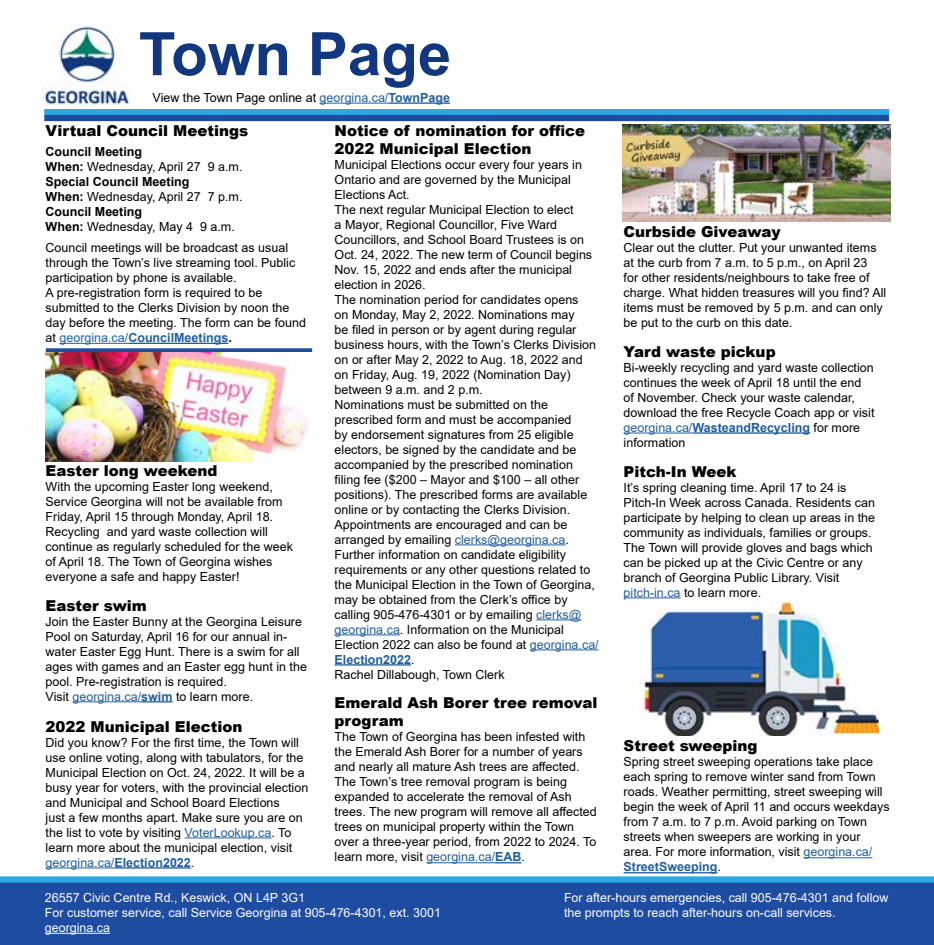
<style>
.page{position:relative;width:934px;height:945px;background:#fff}
.page>*{position:absolute;margin:0;border:0;box-sizing:border-box;transform-origin:0 0}
.t1{font:700 60px "Arial";color:#13377e}
.t2{font:900 15px/18px "Arial";color:#000}
.t3{font:12.5px/15px "Arial";color:#000}
.t4{font:12.5px/15px "Arial";color:#fff}
.t5{font:700 12.5px/15px "Arial";color:#000}
.s1{color:#215e9e}
.s2{font-weight:700;color:#215e9e}
.s3{font-weight:400}
.s4{font-weight:700}
</style>
<div class="page">
<hr style="left:60px;top:343px;width:68px;height:1px;background:#215e9e">
<hr style="left:128px;top:343px;width:100px;height:1px;background:#215e9e">
<hr style="left:72px;top:701px;width:69px;height:1px;background:#215e9e">
<hr style="left:141px;top:701px;width:32px;height:1px;background:#215e9e">
<hr style="left:185px;top:837px;width:86px;height:1px;background:#215e9e">
<hr style="left:46px;top:867px;width:68px;height:1px;background:#215e9e">
<hr style="left:114px;top:867px;width:77px;height:2px;background:#215e9e">
<hr style="left:455px;top:544px;width:110px;height:1px;background:#215e9e">
<hr style="left:536px;top:619px;width:45px;height:1px;background:#215e9e">
<hr style="left:335px;top:634px;width:65px;height:1px;background:#215e9e">
<hr style="left:530px;top:649px;width:69px;height:1px;background:#215e9e">
<hr style="left:335px;top:664px;width:76px;height:2px;background:#215e9e">
<hr style="left:426px;top:862px;width:69px;height:1px;background:#215e9e">
<svg style="left:495px;top:862px;width:26px;height:1px"></svg>
<hr style="left:623px;top:433px;width:69px;height:1px;background:#215e9e">
<hr style="left:692px;top:432px;width:118px;height:2px;background:#215e9e">
<hr style="left:623px;top:597px;width:57px;height:1px;background:#215e9e">
<hr style="left:803px;top:857px;width:69px;height:1px;background:#215e9e">
<hr style="left:623px;top:872px;width:94px;height:1px;background:#215e9e">
<svg style="left:0;top:876px;width:934px;height:69px;background:#2055a7"></svg>
<img style="left:42px;top:24px;width:88px;height:81px">
<hr style="left:320px;top:103px;width:68px;height:1px;background:#215e9e">
<hr style="left:388px;top:102px;width:62px;height:2px;background:#215e9e">
<div style="left:44px;top:109px;width:845px;height:6px;background:#29a9df"></div>
<div style="left:44px;top:115px;width:845px;height:6px;background:#1e4ca1"></div>
<svg style="left:46px;top:348px;width:266px;height:4px"></svg>
<hr style="left:45px;top:933px;width:65px;height:1px;background:#fff">
<img style="left:45px;top:352px;width:262px;height:110px">
<img style="left:622px;top:125px;width:268px;height:96px">
<img style="left:632px;top:599px;width:246px;height:137px">
<p class="t1" style="left:139px;top:12px;width:314px">Town Page</p>
<p class="t3" style="left:153px;top:90px;width:299px">View the Town Page online at <span class="s1">georgina.ca/</span><span class="s2">TownPage</span></p>
<p class="t2" style="left:46px;top:121px;width:204px">Virtual Council Meetings</p>
<p class="t5" style="left:46px;top:145px;width:198px">Council Meeting<br>When: <span class="s3">Wednesday, April 27 9 a.m.<br></span>Special Council Meeting<br>When: <span class="s3">Wednesday, April 27 7 p.m.<br></span>Council Meeting<br>When: <span class="s3">Wednesday, May 4 9 a.m.</span></p>
<p class="t3" style="left:46px;top:240px;width:262px">Council meetings will be broadcast as usual through the Town’s live streaming tool. Public participation by phone is available.<br>A pre-registration form is required to be submitted to the Clerks Division by noon the day before the meeting. The form can be found at <span class="s1">georgina.ca/</span><span class="s2">CouncilMeetings</span><span class="s4">.</span></p>
<p class="t2" style="left:46px;top:461px;width:173px">Easter long weekend</p>
<p class="t3" style="left:46px;top:479px;width:249px">With the upcoming Easter long weekend, Service Georgina will not be available from Friday, April 15 through Monday, April 18.<br>Recycling and yard waste collection will continue as regularly scheduled for the week of April 18. The Town of Georgina wishes everyone a safe and happy Easter!</p>
<p class="t2" style="left:46px;top:596px;width:103px">Easter swim</p>
<p class="t3" style="left:46px;top:614px;width:263px">Join the Easter Bunny at the Georgina Leisure Pool on Saturday, April 16 for our annual in&shy;water Easter Egg Hunt. There is a swim for all ages with games and an Easter egg hunt in the pool. Pre-registration is required.<br>Visit <span class="s1">georgina.ca/</span><span class="s2">swim</span> to learn more.</p>
<p class="t2" style="left:46px;top:717px;width:198px">2022 Municipal Election</p>
<p class="t3" style="left:46px;top:735px;width:264px">Did you know? For the first time, the Town will use online voting, along with tabulators, for the Municipal Election on Oct. 24, 2022. It will be a busy year for voters, with the provincial election and Municipal and School Board Elections<br>just a few months apart. Make sure you are on the list to vote by visiting <span class="s1">VoterLookup.ca</span>. To learn more about the municipal election, visit <span class="s1">georgina.ca/</span><span class="s2">Election2022</span>.</p>
<p class="t2" style="left:335px;top:121px;width:252px">Notice of nomination for office<br>2022 Municipal Election</p>
<p class="t3" style="left:335px;top:157px;width:266px">Municipal Elections occur every four years in Ontario and are governed by the Municipal Elections Act.<br>The next regular Municipal Election to elect<br>a Mayor, Regional Councillor, Five Ward Councillors, and School Board Trustees is on Oct. 24, 2022. The new term of Council begins Nov. 15, 2022 and ends after the municipal election in 2026.<br>The nomination period for candidates opens<br>on Monday, May 2, 2022. Nominations may<br>be filed in person or by agent during regular business hours, with the Town’s Clerks Division on or after May 2, 2022 to Aug. 18, 2022 and on Friday, Aug. 19, 2022 (Nomination Day) between 9 a.m. and 2 p.m.<br>Nominations must be submitted on the prescribed form and must be accompanied<br>by endorsement signatures from 25 eligible electors, be signed by the candidate and be accompanied by the prescribed nomination filing fee ($200 – Mayor and $100 – all other positions). The prescribed forms are available online or by contacting the Clerks Division.<br>Appointments are encouraged and can be arranged by emailing <span class="s1">clerks@georgina.ca</span>.<br>Further information on candidate eligibility requirements or any other questions related to the Municipal Election in the Town of Georgina, may be obtained from the Clerk’s office by calling 905-476-4301 or by emailing <span class="s1">clerks@ georgina.ca</span>. Information on the Municipal Election 2022 can also be found at <span class="s1">georgina.ca/ </span><span class="s2">Election2022</span>.<br>Rachel Dillabough, Town Clerk</p>
<p class="t2" style="left:335px;top:694px;width:264px">Emerald Ash Borer tree removal program</p>
<p class="t3" style="left:335px;top:729px;width:264px">The Town of Georgina has been infested with the Emerald Ash Borer for a number of years and nearly all mature Ash trees are affected.<br>The Town’s tree removal program is being expanded to accelerate the removal of Ash trees. The new program will remove all affected trees on municipal property within the Town over a three-year period, from 2022 to 2024. To learn more, visit <span class="s1">georgina.ca/</span><span class="s2">EAB</span>.</p>
<p class="t2" style="left:623px;top:223px;width:158px">Curbside Giveaway</p>
<p class="t3" style="left:623px;top:240px;width:264px">Clear out the clutter. Put your unwanted items at the curb from 7 a.m. to 5 p.m., on April 23<br>for other residents/neighbours to take free of charge. What hidden treasures will you find? All items must be removed by 5 p.m. and can only be put to the curb on this date.</p>
<p class="t2" style="left:623px;top:342px;width:154px">Yard waste pickup</p>
<p class="t3" style="left:623px;top:360px;width:252px">Bi-weekly recycling and yard waste collection continues the week of April 18 until the end of November. Check your waste calendar, download the free Recycle Coach app or visit <span class="s1">georgina.ca/</span><span class="s2">WasteandRecycling</span> for more information</p>
<p class="t2" style="left:623px;top:462px;width:114px">Pitch-In Week</p>
<p class="t3" style="left:623px;top:480px;width:253px">It’s spring cleaning time. April 17 to 24 is Pitch-In Week across Canada. Residents can participate by helping to clean up areas in the community as individuals, families or groups.<br>The Town will provide gloves and bags which can be picked up at the Civic Centre or any branch of Georgina Public Library. Visit <span class="s1">pitch-in.ca</span> to learn more.</p>
<p class="t2" style="left:623px;top:737px;width:135px">Street sweeping</p>
<p class="t3" style="left:623px;top:754px;width:267px">Spring street sweeping operations take place each spring to remove winter sand from Town roads. Weather permitting, street sweeping will begin the week of April 11 and occurs weekdays from 7 a.m. to 7 p.m. Avoid parking on Town streets when sweepers are working in your area. For more information, visit <span class="s1">georgina.ca/ </span><span class="s2">StreetSweeping</span>.</p>
<p class="t4" style="left:45px;top:890px;width:262px">26557 Civic Centre Rd., Keswick, ON L4P 3G1</p>
<p class="t4" style="left:45px;top:905px;width:397px">For customer service, call Service Georgina at 905-476-4301, ext. 3001</p>
<p class="t4" style="left:45px;top:920px;width:67px">georgina.ca</p>
<p class="t4" style="left:564px;top:890px;width:326px">For after-hours emergencies, call 905-476-4301 and follow the prompts to reach after-hours on-call services.</p>
</div>
